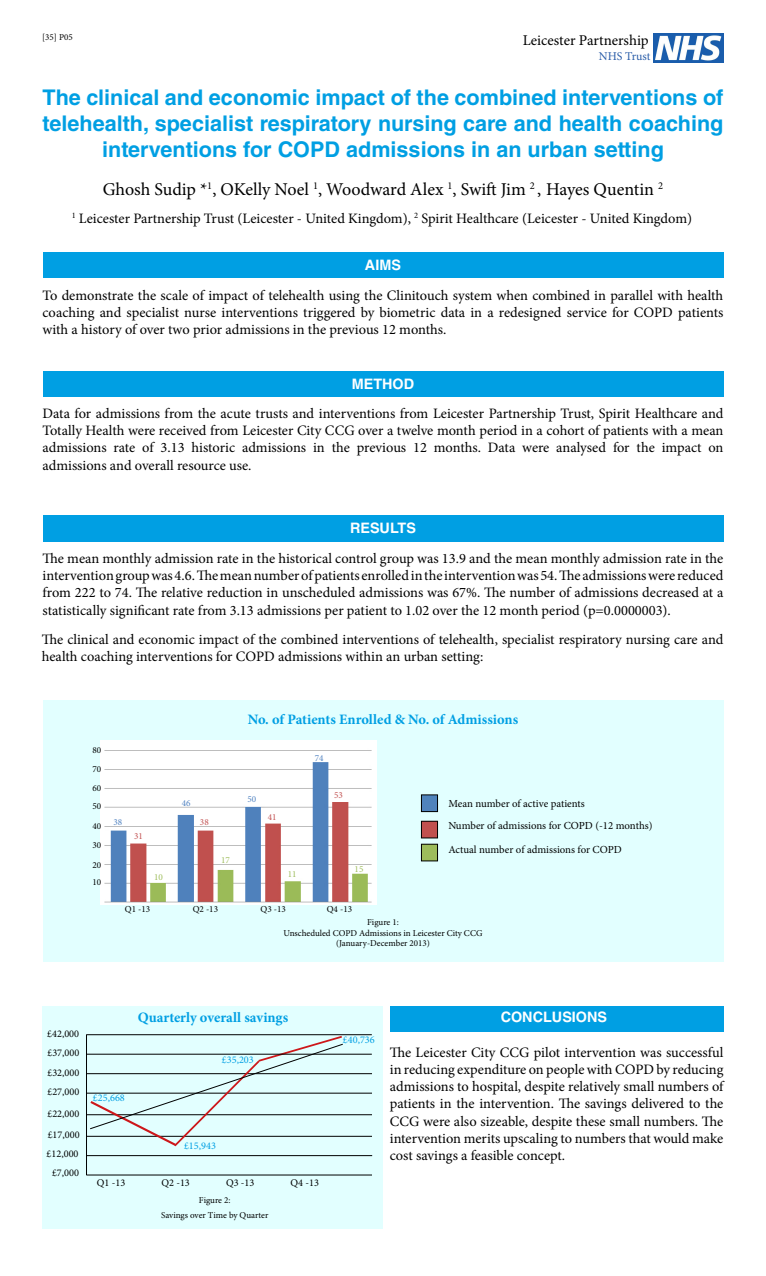
<style>
.page{position:relative;width:766px;height:1276px;background:#fff}
.page>*{position:absolute;margin:0;border:0;box-sizing:border-box;transform-origin:0 0}
.Paragraph_Style_1{font:700 21.6px/25.9px "Helvetica LT Std";color:#009fe3;text-align:center}
.t1{font:18px "Minion Pro";letter-spacing:-.005em;color:#000}
.t2{font:14.91px "Minion Pro";color:#000}
.t3{font:14.4px/17.3px "Minion Pro";color:#000}
.t4{font:700 14.4px "Minion Pro";color:#009fe3}
.Paragraph_Style_1-2{font:700 14.4px "Helvetica LT Std";color:#fff}
.t5{font:11.91px "Minion Pro";color:#295ca8}
.t6{font:10.8px "Minion Pro";letter-spacing:-.005em;color:#000}
.t7{font:10.26px "Minion Pro";color:#000}
.t8{font:10.26px "Minion Pro";color:#009fe3}
.t9{font:9.18px "Minion Pro";color:#000}
.t10{font:9.18px "Minion Pro";color:#5183c1}
.t11{font:9.18px "Minion Pro";color:#c25151}
.t12{font:9.18px "Minion Pro";color:#9ebd5c}
.t13{font:9px/14.8px "Minion Pro";color:#000;text-align:center}
</style>
<div class="page">
<div style="left:43px;top:700px;width:680px;height:261px;background:#e2ffff"></div>
<div style="left:43px;top:1006px;width:340px;height:222px;background:#e2ffff"></div>
<div style="left:43px;top:252px;width:680px;height:26px;background:#009fe3"></div>
<div style="left:43px;top:371px;width:680px;height:26px;background:#009fe3"></div>
<div style="left:389px;top:1006px;width:334px;height:25px;background:#009fe3"></div>
<div style="left:43px;top:515px;width:680px;height:26px;background:#009fe3"></div>
<img style="left:653px;top:33px;width:70px;height:29px">
<div style="left:421px;top:795px;width:16px;height:16px;background:#5083bc"></div>
<div style="left:421px;top:821px;width:16px;height:17px;background:#c1504f"></div>
<div style="left:421px;top:821px;width:16px;height:17px;border:1px solid #000"></div>
<div style="left:421px;top:844px;width:16px;height:17px;background:#9dbc5b"></div>
<div style="left:421px;top:844px;width:16px;height:17px;border:1px solid #000"></div>
<img style="left:100px;top:740px;width:276px;height:165px">
<hr style="left:86px;top:1073px;width:286px;height:1px;background:#000">
<hr style="left:86px;top:1093px;width:286px;height:1px;background:#000">
<hr style="left:86px;top:1114px;width:286px;height:1px;background:#000">
<hr style="left:86px;top:1136px;width:286px;height:1px;background:#000">
<hr style="left:86px;top:1034px;width:1px;height:141px;background:#000">
<hr style="left:86px;top:1174px;width:286px;height:1px;background:#000">
<svg style="left:88px;top:1035px;width:256px;height:112px"></svg>
<hr style="left:87px;top:1155px;width:285px;height:1px;background:#000">
<hr style="left:86px;top:1054px;width:286px;height:1px;background:#000">
<hr style="left:86px;top:1034px;width:286px;height:1px;background:#000">
<p class="t13" style="left:42px;top:30px;width:32px">[35] P05</p>
<p class="t2" style="left:522px;top:31px;width:127px">Leicester Partnership</p>
<p class="t5" style="left:598px;top:48px;width:53px">NHS Trust</p>
<p class="Paragraph_Style_1" style="left:43px;top:84px;width:682px">The clinical and economic impact of the combined interventions of telehealth, specialist respiratory nursing care and health coaching interventions for COPD admissions in an urban setting</p>
<p class="t1" style="left:103px;top:177px;width:562px">Ghosh Sudip *<sup>1</sup>, OKelly Noel <sup>1</sup>, Woodward Alex <sup>1</sup>, Swift Jim <sup>2</sup> , Hayes Quentin <sup>2</sup></p>
<p class="t3" style="left:72px;top:209px;width:621px"><sup>1</sup> Leicester Partnership Trust (Leicester - United Kingdom), <sup>2</sup> Spirit Healthcare (Leicester - United Kingdom)</p>
<p class="Paragraph_Style_1-2" style="left:365px;top:256px;width:37px">AIMS</p>
<p class="t3" style="left:43px;top:286px;width:682px">To demonstrate the scale of impact of telehealth using the Clinitouch system when combined in parallel with health</p>
<p class="t3" style="left:43px;top:304px;width:682px">coaching and specialist nurse interventions triggered by biometric data in a redesigned service for COPD patients</p>
<p class="t3" style="left:43px;top:321px;width:405px">with a history of over two prior admissions in the previous 12 months.</p>
<p class="Paragraph_Style_1-2" style="left:351px;top:375px;width:64px">METHOD</p>
<p class="t3" style="left:43px;top:405px;width:682px">Data for admissions from the acute trusts and interventions from Leicester Partnership Trust, Spirit Healthcare and</p>
<p class="t3" style="left:43px;top:422px;width:682px">Totally Health were received from Leicester City CCG over a twelve month period in a cohort of patients with a mean</p>
<p class="t3" style="left:43px;top:439px;width:682px">admissions rate of 3.13 historic admissions in the previous 12 months. Data were analysed for the impact on</p>
<p class="t3" style="left:43px;top:456px;width:210px">admissions and overall resource use.</p>
<p class="Paragraph_Style_1-2" style="left:350px;top:519px;width:67px">RESULTS</p>
<p class="t3" style="left:43px;top:549px;width:682px">The mean monthly admission rate in the historical control group was 13.9 and the mean monthly admission rate in the</p>
<p class="t3" style="left:43px;top:567px;width:682px">intervention group was 4.6. The mean number of patients enrolled in the intervention was 54. The admissions were reduced</p>
<p class="t3" style="left:43px;top:584px;width:682px">from 222 to 74. The relative reduction in unscheduled admissions was 67%. The number of admissions decreased at a</p>
<p class="t3" style="left:43px;top:601px;width:629px">statistically significant rate from 3.13 admissions per patient to 1.02 over the 12 month period (p=0.0000003).</p>
<p class="t3" style="left:42px;top:631px;width:683px">The clinical and economic impact of the combined interventions of telehealth, specialist respiratory nursing care and</p>
<p class="t3" style="left:42px;top:648px;width:443px">health coaching interventions for COPD admissions within an urban setting:</p>
<p class="t9" style="left:92px;top:744px;width:10px">80</p>
<p class="t9" style="left:92px;top:763px;width:10px">70</p>
<p class="t9" style="left:92px;top:782px;width:10px">60</p>
<p class="t9" style="left:92px;top:800px;width:10px">50</p>
<p class="t9" style="left:92px;top:820px;width:10px">40</p>
<p class="t9" style="left:92px;top:839px;width:10px">30</p>
<p class="t9" style="left:92px;top:859px;width:10px">20</p>
<p class="t9" style="left:92px;top:876px;width:10px">10</p>
<p class="t4" style="left:247px;top:709px;width:272px">No. of Patients Enrolled &amp; No. of Admissions</p>
<p class="t10" style="left:113px;top:815px;width:10px">38</p>
<p class="t11" style="left:134px;top:830px;width:10px">31</p>
<p class="t12" style="left:154px;top:870px;width:10px">10</p>
<p class="t10" style="left:182px;top:797px;width:10px">46</p>
<p class="t11" style="left:200px;top:815px;width:10px">38</p>
<p class="t12" style="left:221px;top:854px;width:10px">17</p>
<p class="t10" style="left:247px;top:793px;width:10px">50</p>
<p class="t11" style="left:268px;top:811px;width:10px">41</p>
<p class="t12" style="left:288px;top:868px;width:10px">11</p>
<p class="t10" style="left:315px;top:751px;width:10px">74</p>
<p class="t11" style="left:334px;top:788px;width:10px">53</p>
<p class="t12" style="left:354px;top:862px;width:10px">15</p>
<p class="t9" style="left:125px;top:902px;width:27px">Q1 -13</p>
<p class="t9" style="left:193px;top:902px;width:27px">Q2 -13</p>
<p class="t9" style="left:260px;top:902px;width:27px">Q3 -13</p>
<p class="t9" style="left:326px;top:902px;width:27px">Q4 -13</p>
<p class="t6" style="left:448px;top:796px;width:138px">Mean number of active patients</p>
<p class="t6" style="left:448px;top:818px;width:205px">Number of admissions for COPD (-12 months)</p>
<p class="t6" style="left:448px;top:842px;width:175px">Actual number of admissions for COPD</p>
<p class="t13" style="left:367px;top:914px;width:33px">Figure 1:</p>
<p class="t13" style="left:283px;top:925px;width:200px">Unscheduled COPD Admissions in Leicester City CCG</p>
<p class="t13" style="left:336px;top:936px;width:95px">(January-December 2013)</p>
<p class="t7" style="left:47px;top:1027px;width:33px">£42,000</p>
<p class="t7" style="left:47px;top:1046px;width:33px">£37,000</p>
<p class="t7" style="left:47px;top:1065px;width:33px">£32,000</p>
<p class="t7" style="left:47px;top:1085px;width:33px">£27,000</p>
<p class="t7" style="left:47px;top:1107px;width:33px">£22,000</p>
<p class="t7" style="left:48px;top:1128px;width:33px">£17,000</p>
<p class="t7" style="left:47px;top:1146px;width:33px">£12,000</p>
<p class="t7" style="left:52px;top:1166px;width:28px">£7,000</p>
<p class="t4" style="left:138px;top:1006px;width:152px">Quarterly overall savings</p>
<p class="t8" style="left:93px;top:1090px;width:33px">£25,668</p>
<p class="t8" style="left:222px;top:1052px;width:33px">£35,203</p>
<p class="t8" style="left:184px;top:1139px;width:33px">£15,943</p>
<p class="t7" style="left:97px;top:1175px;width:30px">Q1 -13</p>
<p class="t7" style="left:161px;top:1175px;width:30px">Q2 -13</p>
<p class="t7" style="left:226px;top:1175px;width:30px">Q3 -13</p>
<p class="t7" style="left:290px;top:1175px;width:30px">Q4 -13</p>
<p class="t13" style="left:161px;top:1192px;width:109px">Figure 2:<br>Savings over Time by Quarter</p>
<p class="t8" style="left:343px;top:1033px;width:33px">£40,736</p>
<p class="Paragraph_Style_1-2" style="left:500px;top:1008px;width:108px">CONCLUSIONS</p>
<p class="t3" style="left:389px;top:1043px;width:335px">The Leicester City CCG pilot intervention was successful in reducing expenditure on people with COPD by reducing</p>
<p class="t3" style="left:389px;top:1078px;width:335px">admissions to hospital, despite relatively small numbers of patients in the intervention. The savings delivered to the</p>
<p class="t3" style="left:389px;top:1112px;width:335px">CCG were also sizeable, despite these small numbers. The intervention merits upscaling to numbers that would make</p>
<p class="t3" style="left:389px;top:1147px;width:177px">cost savings a feasible concept.</p>
</div>
